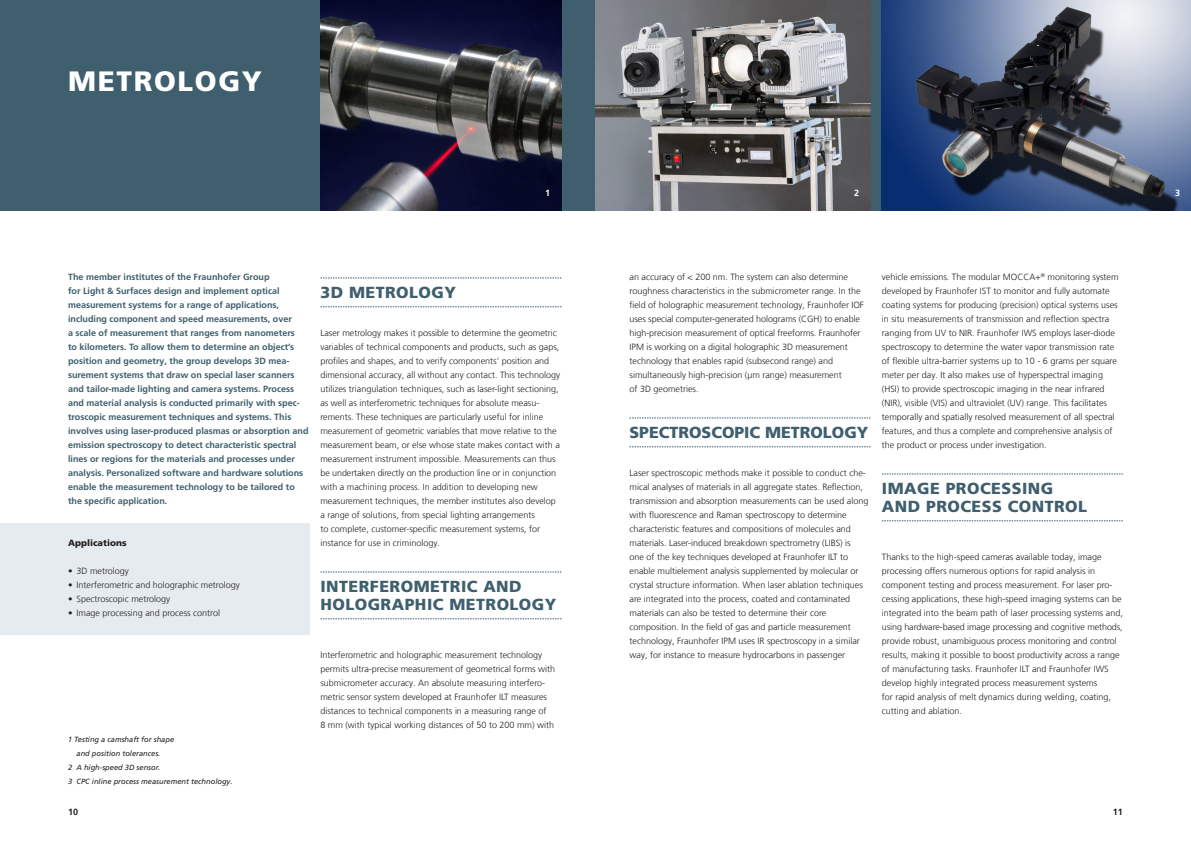
<style>
.page{position:relative;width:1191px;height:842px;background:#fff}
.page>*{position:absolute;margin:0;border:0;box-sizing:border-box;transform-origin:0 0}
.t1{font:900 28px "Frutiger LT Com";letter-spacing:.06em;color:#fff}
.t2{font:900 16px/18px "Frutiger LT Com";letter-spacing:.03em;color:#3f5f6e}
.t3{font:900 16px "Frutiger LT Com";color:#3f5f6e}
.t4{font:300 9px/14px "Frutiger LT Com";color:#231f20}
.t5{font:700 9px/14px "Frutiger LT Com";color:#3f5f6e}
.t6{font:900 9px "Frutiger LT Com";color:#231f20}
.t7{font:700 9px "Frutiger LT Com";color:#231f20}
.t8{font:700 9px "Frutiger LT Com";color:#fff}
.t9{font:italic 7.5px "Frutiger LT Com";color:#231f20}
</style>
<div class="page">
<div style="left:0;top:523px;width:309px;height:112px;background:#e5ebee"></div>
<div style="left:0;top:0;width:1191px;height:210px;background:#3f5f6e"></div>
<svg style="left:629px;top:418px;width:241px;height:1px"></svg>
<svg style="left:629px;top:447px;width:241px;height:1px"></svg>
<svg style="left:882px;top:474px;width:241px;height:1px"></svg>
<svg style="left:882px;top:521px;width:241px;height:1px"></svg>
<svg style="left:320px;top:278px;width:241px;height:1px"></svg>
<svg style="left:320px;top:307px;width:241px;height:1px"></svg>
<svg style="left:320px;top:572px;width:241px;height:1px"></svg>
<svg style="left:320px;top:619px;width:241px;height:1px"></svg>
<img style="left:882px;top:0;width:309px;height:210px">
<img style="left:320px;top:0;width:241px;height:210px">
<img style="left:595px;top:0;width:275px;height:210px">
<h1 class="t1" style="left:68px;top:64px;width:195px">METROLOGY</h1>
<p class="t8" style="left:545px;top:188px;width:7px">1</p>
<p class="t8" style="left:854px;top:188px;width:7px">2</p>
<p class="t8" style="left:1175px;top:188px;width:7px">3</p>
<p class="t5" style="left:68px;top:270px;width:242px">The member institutes of the Fraunhofer Group<br>for Light &amp; Surfaces design and implement optical measurement systems for a range of applications, including component and speed measurements, over<br>a scale of measurement that ranges from nanometers<br>to kilometers. To allow them to determine an object’s position and geometry, the group develops 3D mea&shy;surement systems that draw on special laser scanners and tailor-made lighting and camera systems. Process and material analysis is conducted primarily with spec&shy;troscopic measurement techniques and systems. This involves using laser-produced plasmas or absorption and emission spectroscopy to detect characteristic spectral lines or regions for the materials and processes under analysis. Personalized software and hardware solutions enable the measurement technology to be tailored to the specific application.</p>
<p class="t6" style="left:68px;top:538px;width:60px">Applications</p>
<p class="t4" style="left:68px;top:564px;width:62px">• 3D metrology</p>
<p class="t4" style="left:68px;top:578px;width:173px">• Interferometric and holographic metrology</p>
<p class="t4" style="left:68px;top:592px;width:104px">• Spectroscopic metrology</p>
<p class="t4" style="left:68px;top:606px;width:154px">• Image processing and process control</p>
<h2 class="t2" style="left:320px;top:283px;width:137px">3D METROLOGY</h2>
<p class="t4" style="left:320px;top:326px;width:241px">Laser metrology makes it possible to determine the geometric variables of technical components and products, such as gaps, profiles and shapes, and to verify components’ position and dimensional accuracy, all without any contact. This technology utilizes triangulation techniques, such as laser-light sectioning, as well as interferometric techniques for absolute measu&shy;rements. These techniques are particularly useful for inline measurement of geometric variables that move relative to the measurement beam, or else whose state makes contact with a measurement instrument impossible. Measurements can thus be undertaken directly on the production line or in conjunction with a machining process. In addition to developing new measurement techniques, the member institutes also develop a range of solutions, from special lighting arrangements<br>to complete, customer-specific measurement systems, for instance for use in criminology.</p>
<h2 class="t2" style="left:320px;top:577px;width:237px">INTERFEROMETRIC AND<br>HOLOGRAPHIC METROLOGY</h2>
<p class="t9" style="left:68px;top:735px;width:108px">1 Testing a camshaft for shape</p>
<p class="t9" style="left:77px;top:749px;width:85px">and position tolerances.</p>
<p class="t9" style="left:68px;top:763px;width:93px">2 A high-speed 3D sensor.</p>
<p class="t9" style="left:68px;top:777px;width:166px">3 CPC inline process measurement technology.</p>
<p class="t4" style="left:320px;top:648px;width:236px">Interferometric and holographic measurement technology permits ultra-precise measurement of geometrical forms with submicrometer accuracy. An absolute measuring interfero&shy;metric sensor system developed at Fraunhofer ILT measures distances to technical components in a measuring range of<br>8 mm (with typical working distances of 50 to 200 mm) with</p>
<p class="t4" style="left:629px;top:270px;width:236px">an accuracy of &lt; 200 nm. The system can also determine roughness characteristics in the submicrometer range. In the field of holographic measurement technology, Fraunhofer IOF uses special computer-generated holograms (CGH) to enable high-precision measurement of optical freeforms. Fraunhofer IPM is working on a digital holographic 3D measurement technology that enables rapid (subsecond range) and simultaneously high-precision (µm range) measurement<br>of 3D geometries.</p>
<h2 class="t3" style="left:629px;top:423px;width:240px">SPECTROSCOPIC METROLOGY</h2>
<p class="t4" style="left:629px;top:466px;width:240px">Laser spectroscopic methods make it possible to conduct che&shy;mical analyses of materials in all aggregate states. Reflection, transmission and absorption measurements can be used along with fluorescence and Raman spectroscopy to determine characteristic features and compositions of molecules and materials. Laser-induced breakdown spectrometry (LIBS) is<br>one of the key techniques developed at Fraunhofer ILT to enable multielement analysis supplemented by molecular or crystal structure information. When laser ablation techniques are integrated into the process, coated and contaminated materials can also be tested to determine their core composition. In the field of gas and particle measurement technology, Fraunhofer IPM uses IR spectroscopy in a similar way, for instance to measure hydrocarbons in passenger</p>
<p class="t4" style="left:882px;top:270px;width:238px">vehicle emissions. The modular MOCCA+<sup>®</sup> monitoring system developed by Fraunhofer IST to monitor and fully automate coating systems for producing (precision) optical systems uses in situ measurements of transmission and reflection spectra ranging from UV to NIR. Fraunhofer IWS employs laser-diode spectroscopy to determine the water vapor transmission rate of flexible ultra-barrier systems up to 10 - 6 grams per square meter per day. It also makes use of hyperspectral imaging (HSI) to provide spectroscopic imaging in the near infrared (NIR), visible (VIS) and ultraviolet (UV) range. This facilitates temporally and spatially resolved measurement of all spectral features, and thus a complete and comprehensive analysis of the product or process under investigation.</p>
<h2 class="t2" style="left:882px;top:479px;width:207px">IMAGE PROCESSING<br>AND PROCESS CONTROL</h2>
<p class="t4" style="left:882px;top:550px;width:242px">Thanks to the high-speed cameras available today, image processing offers numerous options for rapid analysis in component testing and process measurement. For laser pro&shy;cessing applications, these high-speed imaging systems can be integrated into the beam path of laser processing systems and, using hardware-based image processing and cognitive methods, provide robust, unambiguous process monitoring and control results, making it possible to boost productivity across a range of manufacturing tasks. Fraunhofer ILT and Fraunhofer IWS develop highly integrated process measurement systems<br>for rapid analysis of melt dynamics during welding, coating, cutting and ablation.</p>
<p class="t7" style="left:68px;top:807px;width:12px">10</p>
<p class="t7" style="left:1113px;top:806px;width:12px">11</p>
</div>
